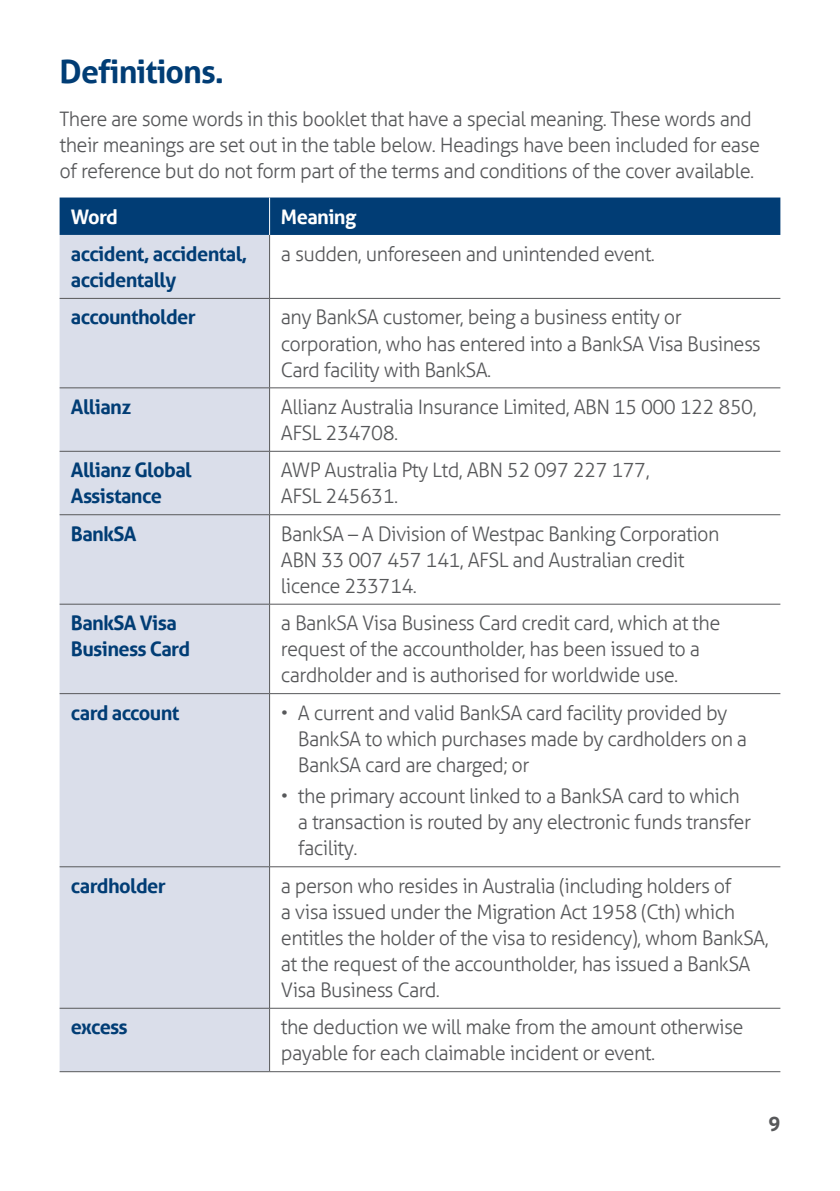
<style>
.page{position:relative;width:840px;height:1191px;background:#fff}
.page>*{position:absolute;margin:0;border:0;box-sizing:border-box;transform-origin:0 0}
.t1{font:700 32px "Aller";letter-spacing:-.03em;color:#013d75}
.t2{font:300 20px/26px "Aller";letter-spacing:-.03em;color:#57585a}
.t3{font:700 20px/26px "Aller";letter-spacing:-.03em;color:#013d75}
.t4{font:700 20px "Aller";letter-spacing:-.03em;color:#fff}
.t5{font:700 20px "Aller";color:#57585a}
</style>
<div class="page">
<div style="left:60px;top:197px;width:720px;height:38px;background:#013d75"></div>
<div style="left:60px;top:235px;width:209px;height:836px;background:#dadeea"></div>
<hr style="left:269px;top:387px;width:511px;height:1px;background:#57585a">
<hr style="left:269px;top:451px;width:511px;height:1px;background:#57585a">
<hr style="left:60px;top:514px;width:209px;height:1px;background:#57585a">
<hr style="left:269px;top:514px;width:511px;height:1px;background:#57585a">
<hr style="left:60px;top:604px;width:209px;height:1px;background:#57585a">
<hr style="left:269px;top:604px;width:511px;height:1px;background:#57585a">
<hr style="left:60px;top:693px;width:209px;height:1px;background:#57585a">
<hr style="left:269px;top:693px;width:511px;height:1px;background:#57585a">
<hr style="left:60px;top:1071px;width:209px;height:1px;background:#57585a">
<hr style="left:269px;top:1071px;width:511px;height:1px;background:#57585a">
<hr style="left:60px;top:1008px;width:209px;height:1px;background:#57585a">
<hr style="left:269px;top:235px;width:1px;height:63px;background:#57585a">
<hr style="left:269px;top:299px;width:1px;height:88px;background:#57585a">
<hr style="left:269px;top:451px;width:1px;height:63px;background:#57585a">
<hr style="left:269px;top:515px;width:1px;height:89px;background:#57585a">
<hr style="left:269px;top:604px;width:1px;height:89px;background:#57585a">
<hr style="left:269px;top:694px;width:1px;height:172px;background:#57585a">
<hr style="left:269px;top:1008px;width:511px;height:1px;background:#57585a">
<hr style="left:60px;top:298px;width:209px;height:1px;background:#57585a">
<hr style="left:269px;top:197px;width:1px;height:38px;background:#fff">
<hr style="left:269px;top:298px;width:511px;height:1px;background:#57585a">
<hr style="left:60px;top:866px;width:209px;height:1px;background:#57585a">
<hr style="left:269px;top:866px;width:511px;height:1px;background:#57585a">
<hr style="left:269px;top:867px;width:1px;height:141px;background:#57585a">
<hr style="left:269px;top:1008px;width:1px;height:63px;background:#57585a">
<hr style="left:60px;top:387px;width:209px;height:1px;background:#57585a">
<hr style="left:269px;top:388px;width:1px;height:63px;background:#57585a">
<hr style="left:60px;top:451px;width:209px;height:1px;background:#57585a">
<h1 class="t1" style="left:60px;top:52px;width:166px">Definitions.</h1>
<p class="t2" style="left:60px;top:106px;width:701px">There are some words in this booklet that have a special meaning. These words and their meanings are set out in the table below. Headings have been included for ease of reference but do not form part of the terms and conditions of the cover available.</p>
<p class="t4" style="left:71px;top:204px;width:49px">Word</p>
<p class="t4" style="left:281px;top:204px;width:77px">Meaning</p>
<p class="t3" style="left:71px;top:241px;width:178px">accident, accidental, accidentally</p>
<p class="t2" style="left:281px;top:241px;width:375px">a sudden, unforeseen and unintended event.</p>
<p class="t3" style="left:71px;top:304px;width:126px">accountholder</p>
<p class="t2" style="left:281px;top:304px;width:481px">any BankSA customer, being a business entity or corporation, who has entered into a BankSA Visa Business<br>Card facility with BankSA.</p>
<p class="t3" style="left:71px;top:394px;width:62px">Allianz</p>
<p class="t2" style="left:281px;top:394px;width:477px">Allianz Australia Insurance Limited, ABN 15 000 122 850,<br>AFSL 234708.</p>
<p class="t3" style="left:71px;top:457px;width:122px">Allianz Global<br>Assistance</p>
<p class="t2" style="left:281px;top:457px;width:370px">AWP Australia Pty Ltd, ABN 52 097 227 177,<br>AFSL 245631.</p>
<p class="t3" style="left:71px;top:520px;width:67px">BankSA</p>
<p class="t2" style="left:281px;top:521px;width:440px">BankSA – A Division of Westpac Banking Corporation<br>ABN 33 007 457 141, AFSL and Australian credit licence 233714.</p>
<p class="t3" style="left:71px;top:610px;width:121px">BankSA Visa<br>Business Card</p>
<p class="t2" style="left:281px;top:610px;width:440px">a BankSA Visa Business Card credit card, which at the request of the accountholder, has been issued to a cardholder and is authorised for worldwide use.</p>
<p class="t3" style="left:71px;top:699px;width:110px">card account</p>
<p class="t2" style="left:298px;top:699px;width:450px;text-indent:-17px">• A current and valid BankSA card facility provided by<br>BankSA to which purchases made by cardholders on a<br>BankSA card are charged; or</p>
<p class="t2" style="left:298px;top:783px;width:454px;text-indent:-17px">• the primary account linked to a BankSA card to which a transaction is routed by any electronic funds transfer facility.</p>
<p class="t3" style="left:71px;top:872px;width:96px">cardholder</p>
<p class="t2" style="left:281px;top:872px;width:489px">a person who resides in Australia (including holders of<br>a visa issued under the Migration Act 1958 (Cth) which entitles the holder of the visa to residency), whom BankSA, at the request of the accountholder, has issued a BankSA Visa Business Card.</p>
<p class="t3" style="left:71px;top:1014px;width:58px">excess</p>
<p class="t2" style="left:281px;top:1014px;width:464px">the deduction we will make from the amount otherwise payable for each claimable incident or event.</p>
<p class="t5" style="left:768px;top:1112px;width:13px">9</p>
</div>
